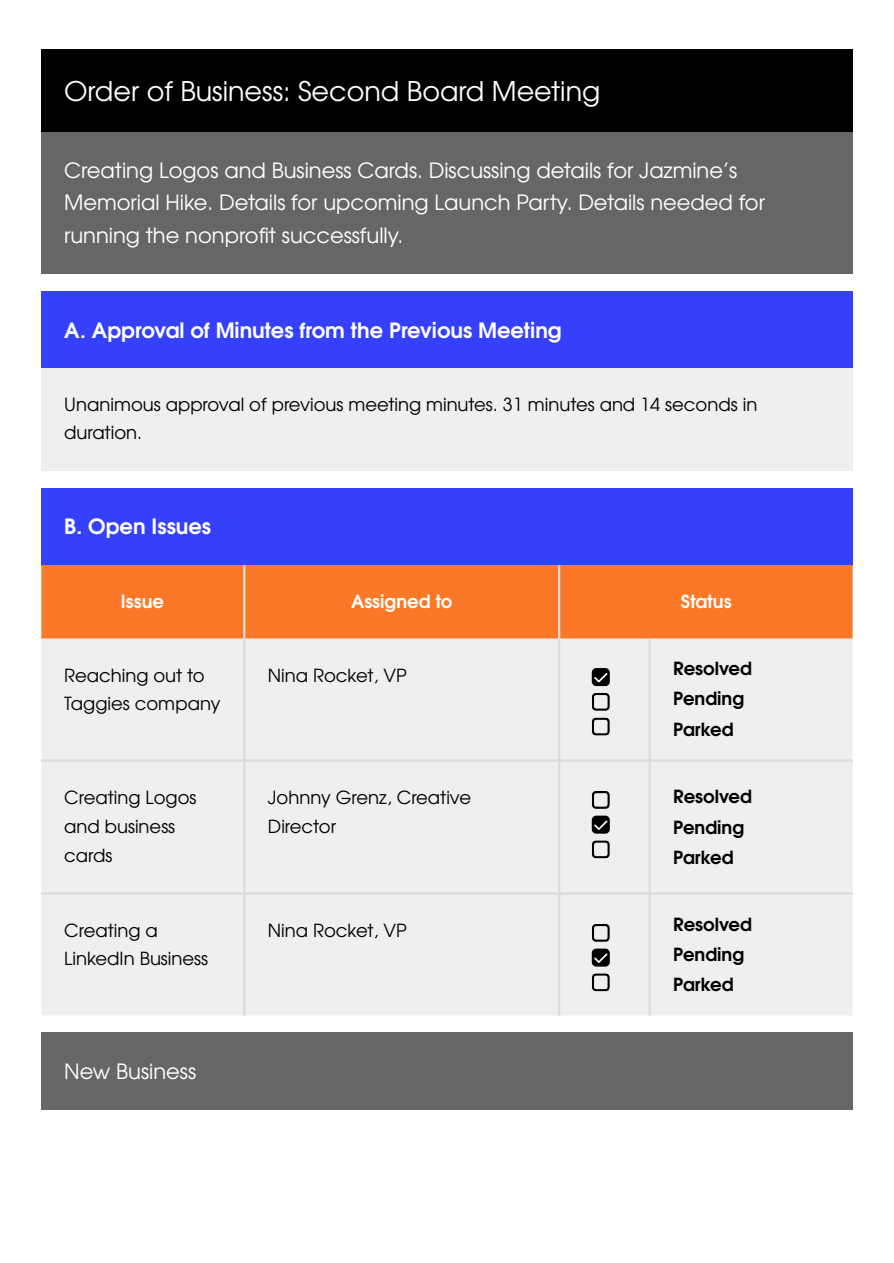
<style>
.page{position:relative;width:894px;height:1263px;background:#fff}
.page>*{position:absolute;margin:0;border:0;box-sizing:border-box;transform-origin:0 0}
.t1{font:27px "Te X Gyre Adventor";color:#fff}
.t2{font:21px/32.1px "Te X Gyre Adventor";color:#fff}
.t3{font:700 21px "Te X Gyre Adventor";color:#fff}
.t4{font:18px/28.2px "Te X Gyre Adventor";color:#000}
.t5{font:700 18px "Te X Gyre Adventor";color:#000}
.t6{font:700 18px "Te X Gyre Adventor";color:#fff}
</style>
<div class="page">
<div style="left:42px;top:50px;width:810px;height:83px;background:#000"></div>
<div style="left:42px;top:132px;width:810px;height:141px;background:#666"></div>
<div style="left:42px;top:291px;width:810px;height:78px;background:#3540fb"></div>
<div style="left:42px;top:368px;width:810px;height:103px;background:#efefef"></div>
<div style="left:42px;top:488px;width:810px;height:77px;background:#3540fb"></div>
<div style="left:42px;top:565px;width:810px;height:73px;background:#fb7828"></div>
<div style="left:42px;top:638px;width:810px;height:377px;background:#efefef"></div>
<svg style="left:591px;top:668px;width:18px;height:18px"></svg>
<svg style="left:591px;top:693px;width:18px;height:18px"></svg>
<svg style="left:591px;top:718px;width:18px;height:18px"></svg>
<svg style="left:591px;top:791px;width:18px;height:18px"></svg>
<svg style="left:591px;top:816px;width:18px;height:18px"></svg>
<svg style="left:591px;top:840px;width:18px;height:18px"></svg>
<svg style="left:591px;top:924px;width:18px;height:18px"></svg>
<svg style="left:591px;top:949px;width:18px;height:18px"></svg>
<svg style="left:591px;top:973px;width:18px;height:18px"></svg>
<hr style="left:243px;top:565px;width:2px;height:450px;background:#dbdbdb">
<hr style="left:558px;top:565px;width:2px;height:450px;background:#dbdbdb">
<hr style="left:648px;top:639px;width:2px;height:376px;background:#dbdbdb">
<hr style="left:42px;top:759px;width:810px;height:3px;background:#dbdbdb">
<hr style="left:42px;top:892px;width:810px;height:3px;background:#dbdbdb">
<div style="left:42px;top:1033px;width:810px;height:77px;background:#666"></div>
<p class="t1" style="left:64px;top:70px;width:537px">Order of Business: Second Board Meeting</p>
<p class="t2" style="left:64px;top:153px;width:702px">Creating Logos and Business Cards. Discussing details for Jazmine’s<br>Memorial Hike. Details for upcoming Launch Party. Details needed for running the nonprofit successfully.</p>
<p class="t3" style="left:64px;top:312px;width:499px">A. Approval of Minutes from the Previous Meeting</p>
<p class="t4" style="left:64px;top:389px;width:694px">Unanimous approval of previous meeting minutes. 31 minutes and 14 seconds in duration.</p>
<p class="t3" style="left:64px;top:508px;width:148px">B. Open Issues</p>
<p class="t6" style="left:121px;top:586px;width:45px">Issue</p>
<p class="t6" style="left:351px;top:586px;width:103px">Assigned to</p>
<p class="t6" style="left:680px;top:586px;width:52px">Status</p>
<p class="t4" style="left:64px;top:660px;width:158px">Reaching out to<br>Taggies company</p>
<p class="t4" style="left:268px;top:660px;width:140px">Nina Rocket, VP</p>
<p class="t5" style="left:673px;top:653px;width:80px">Resolved</p>
<p class="t5" style="left:673px;top:683px;width:72px">Pending</p>
<p class="t5" style="left:673px;top:713px;width:62px">Parked</p>
<p class="t4" style="left:64px;top:782px;width:134px;line-height:28.7px">Creating Logos and business cards</p>
<p class="t4" style="left:268px;top:782px;width:205px">Johnny Grenz, Creative<br>Director</p>
<p class="t5" style="left:673px;top:781px;width:80px">Resolved</p>
<p class="t5" style="left:673px;top:811px;width:72px">Pending</p>
<p class="t5" style="left:673px;top:842px;width:62px">Parked</p>
<p class="t4" style="left:64px;top:915px;width:145px">Creating a<br>LinkedIn Business</p>
<p class="t4" style="left:268px;top:915px;width:140px">Nina Rocket, VP</p>
<p class="t5" style="left:673px;top:908px;width:80px">Resolved</p>
<p class="t5" style="left:673px;top:939px;width:72px">Pending</p>
<p class="t5" style="left:673px;top:969px;width:62px">Parked</p>
<p class="t2" style="left:64px;top:1054px;width:133px">New Business</p>
</div>
